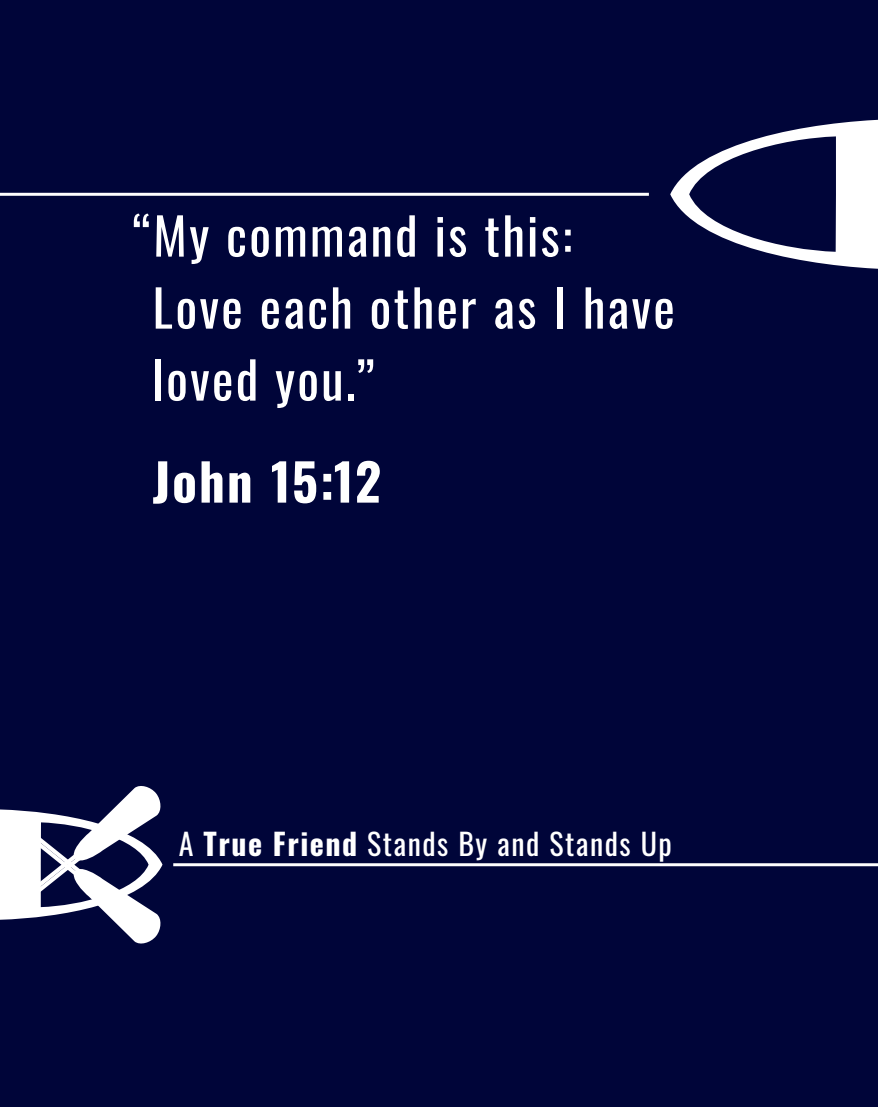
<style>
.page{position:relative;width:878px;height:1107px;background:#000539}
.page>*{position:absolute;margin:0;border:0;box-sizing:border-box;transform-origin:0 0}
.t1{font:51px/72px "Oswald";letter-spacing:.045em;color:#fff}
.t2{font:700 51px "Oswald";letter-spacing:.04em;color:#fff}
.whatever_is{font:30px "Oswald";letter-spacing:.05em;color:#fff}
.s1{font-weight:700}
</style>
<div class="page">
<hr style="left:173px;top:863px;width:705px;height:3px;background:#fff">
<hr style="left:0;top:193px;width:649px;height:3px;background:#fff">
<svg style="left:670px;top:119px;width:208px;height:150px"></svg>
<svg style="left:0;top:786px;width:162px;height:158px"></svg>
<p class="t1" style="left:152px;top:195px;width:524px;text-indent:-20px">“My command is this:<br>Love each other as I have loved you.”</p>
<p class="t2" style="left:152px;top:455px;width:230px">John 15:12</p>
<p class="whatever_is" style="left:179px;top:817px;width:494px">A <span class="s1">True Friend</span> Stands By and Stands Up</p>
</div>
